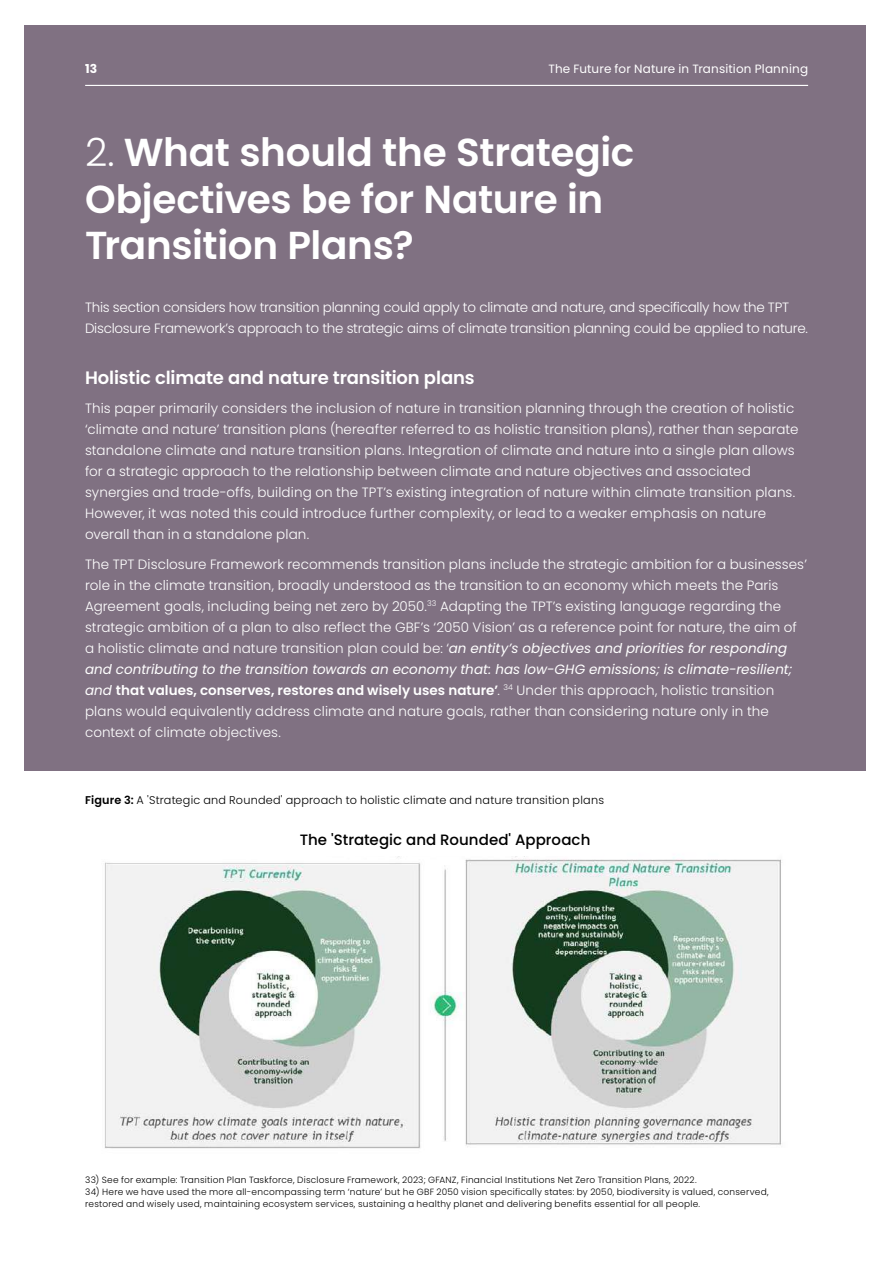
<style>
.page{position:relative;width:893px;height:1263px;background:#fff}
.page>*{position:absolute;margin:0;border:0;box-sizing:border-box;transform-origin:0 0}
.t1{font:600 39px/46.5px "Poppins";letter-spacing:-.01em;color:#fff}
.t2{font:600 18px "Poppins";letter-spacing:-.01em;color:#fff}
.t3{font:500 15px "Poppins";letter-spacing:.005em;color:#000}
.t4{font:300 13.5px/21px "Poppins";letter-spacing:.005em;color:#fff}
.t5{font:300 13.5px/21px "Poppins";letter-spacing:-.02em;color:#fff}
.t6{font:700 12.3px "Poppins";color:#fff}
.t7{font:12px "Poppins";letter-spacing:.015em;color:#fff}
.t8{font:300 11.25px "Poppins";letter-spacing:.02em;color:#000}
.t9{font:300 9px/12px "Poppins";letter-spacing:.025em;color:#000}
.s1{font-weight:300}
.s2{font-weight:400;font-style:italic}
.s3{font-weight:600}
</style>
<div class="page">
<div style="left:24px;top:26px;width:842px;height:745px;background:#807182"></div>
<hr style="left:85px;top:85px;width:723px;height:1px;background:#fff">
<img style="left:105px;top:856px;width:676px;height:293px">
<p class="t6" style="left:85px;top:61px;width:14px">13</p>
<p class="t7" style="left:548px;top:62px;width:261px">The Future for Nature in Transition Planning</p>
<h1 class="t1" style="left:85px;top:130px;width:551px"><span class="s1">2.</span> What should the Strategic<br>Objectives be for Nature in<br>Transition Plans?</h1>
<p class="t5" style="left:85px;top:297px;width:724px">This section considers how transition planning could apply to climate and nature, and specifically how the TPT<br>Disclosure Framework’s approach to the strategic aims of climate transition planning could be applied to nature.</p>
<h2 class="t2" style="left:85px;top:367px;width:391px">Holistic climate and nature transition plans</h2>
<p class="t4" style="left:85px;top:398px;width:715px">This paper primarily considers the inclusion of nature in transition planning through the creation of holistic ‘climate and nature’ transition plans (hereafter referred to as holistic transition plans), rather than separate standalone climate and nature transition plans. Integration of climate and nature into a single plan allows for a strategic approach to the relationship between climate and nature objectives and associated synergies and trade-offs, building on the TPT’s existing integration of nature within climate transition plans.<br>However, it was noted this could introduce further complexity, or lead to a weaker emphasis on nature overall than in a standalone plan.</p>
<p class="t4" style="left:85px;top:553px;width:723px">The TPT Disclosure Framework recommends transition plans include the strategic ambition for a businesses’ role in the climate transition, broadly understood as the transition to an economy which meets the Paris Agreement goals, including being net zero by 2050.<sup>33</sup> Adapting the TPT’s existing language regarding the strategic ambition of a plan to also reflect the GBF’s ‘2050 Vision’ as a reference point for nature, the aim of a holistic climate and nature transition plan could be: ‘<span class="s2">an entity’s objectives and priorities for responding and contributing to the transition towards an economy that: has low-GHG emissions; is climate-resilient; and</span> <span class="s3">that values, conserves, restores and wisely uses nature’</span>. <sup>34</sup> Under this approach, holistic transition plans would equivalently address climate and nature goals, rather than considering nature only in the context of climate objectives.</p>
<p class="t8" style="left:85px;top:793px;width:521px"><span class="s3">Figure 3:</span> A 'Strategic and Rounded' approach to holistic climate and nature transition plans</p>
<p class="t3" style="left:300px;top:831px;width:292px">The 'Strategic and Rounded' Approach</p>
<p class="t9" style="left:85px;top:1174px;width:613px">33) See for example: Transition Plan Taskforce, Disclosure Framework, 2023; GFANZ, Financial Institutions Net Zero Transition Plans, 2022.</p>
<p class="t9" style="left:85px;top:1186px;width:685px">34) Here we have used the more all-encompassing term ‘nature’ but he GBF 2050 vision specifically states: by 2050, biodiversity is valued, conserved, restored and wisely used, maintaining ecosystem services, sustaining a healthy planet and delivering benefits essential for all people.</p>
</div>
